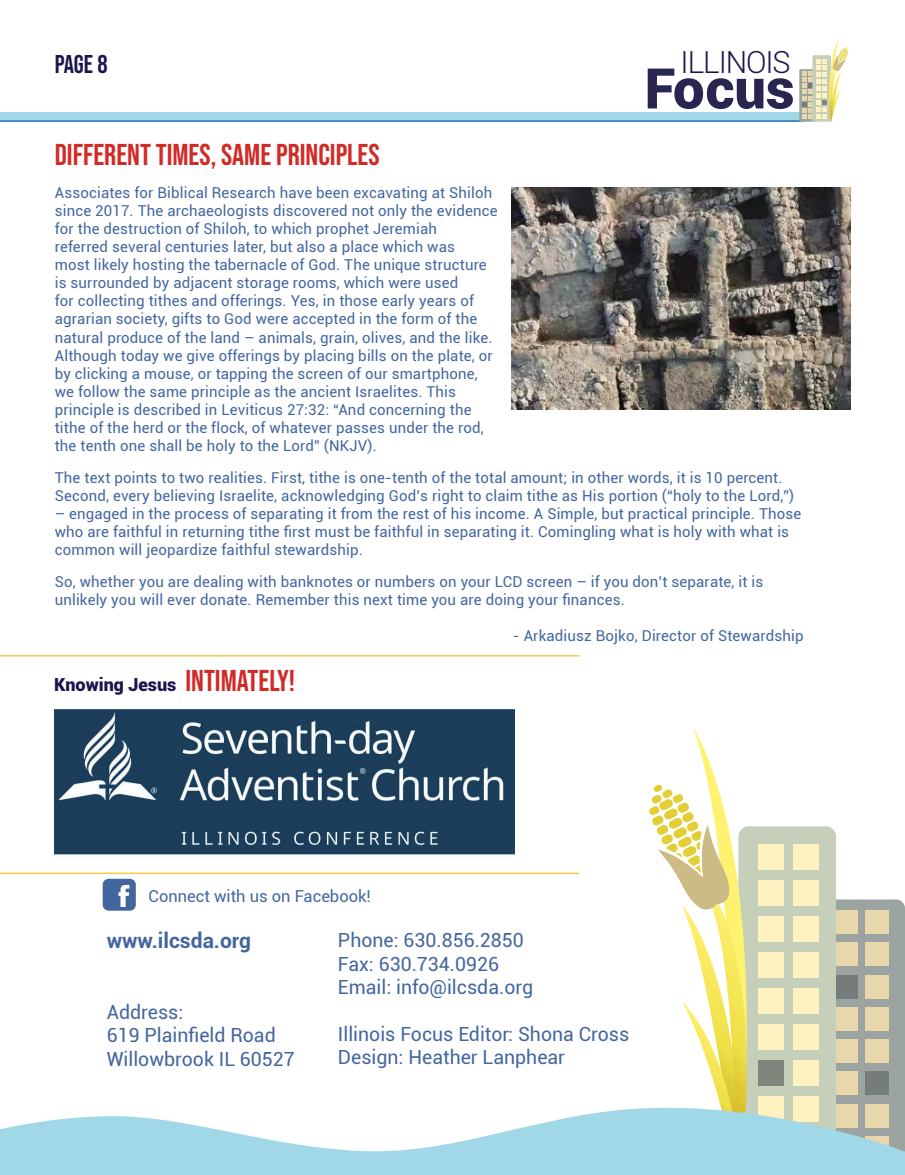
<style>
.page{position:relative;width:905px;height:1175px;background:#fff}
.page>*{position:absolute;margin:0;border:0;box-sizing:border-box;transform-origin:0 0}
.t1{font:900 56.1px "Roboto";color:#282551}
.t2{font:300 30.45px "Roboto";letter-spacing:-.04em;color:#1c164f}
.t3{font:30px "Bebas Neue";color:#d12b27}
.t4{font:25.5px "Bebas Neue";color:#1c164f}
.t5{font:700 21px "Roboto";color:#4366a0}
.t6{font:19.5px/23.4px "Roboto";color:#4366a0}
.t7{font:900 18px "Roboto";color:#1c164f}
.t8{font:16.5px "Roboto";color:#4366a0}
.t9{font:15px/18px "Roboto";letter-spacing:.01em;color:#4366a0}
.s1{font-family:"Bebas Neue";font-weight:400;font-size:30px;color:#d12b27}
</style>
<div class="page">
<img style="left:511px;top:187px;width:339px;height:222px">
<img style="left:54px;top:709px;width:460px;height:180px">
<svg style="left:103px;top:878px;width:33px;height:32px"></svg>
<svg style="left:649px;top:727px;width:255px;height:368px"></svg>
<svg style="left:0;top:1095px;width:904px;height:79px;fill:#a0d8e7"></svg>
<hr style="left:0;top:655px;width:579px;height:1px;background:#f5ca4b">
<div style="left:0;top:114px;width:803px;height:7px;background:#a0d8e7"></div>
<div style="left:0;top:112px;width:803px;height:7px;background:#a0d8e7"></div>
<svg style="left:799px;top:36px;width:49px;height:86px"></svg>
<hr style="left:0;top:872px;width:579px;height:2px;background:#f5ca4b">
<h3 class="t4" style="left:55px;top:50px;width:54px">PAGE 8</h3>
<h3 class="t3" style="left:55px;top:138px;width:326px">DIFFERENT TIMES, SAME PRINCIPLES</h3>
<h2 class="t2" style="left:680px;top:41px;width:112px">ILLINOIS</h2>
<h1 class="t1" style="left:644px;top:49px;width:152px">Focus</h1>
<p class="t9" style="left:55px;top:183px;width:444px">Associates for Biblical Research have been excavating at Shiloh since 2017. The archaeologists discovered not only the evidence for the destruction of Shiloh, to which prophet Jeremiah<br>referred several centuries later, but also a place which was<br>most likely hosting the tabernacle of God. The unique structure is surrounded by adjacent storage rooms, which were used<br>for collecting tithes and offerings. Yes, in those early years of agrarian society, gifts to God were accepted in the form of the natural produce of the land – animals, grain, olives, and the like.<br>Although today we give offerings by placing bills on the plate, or by clicking a mouse, or tapping the screen of our smartphone, we follow the same principle as the ancient Israelites. This principle is described in Leviticus 27:32: “And concerning the tithe of the herd or the flock, of whatever passes under the rod, the tenth one shall be holy to the Lord” (NKJV).</p>
<p class="t9" style="left:55px;top:468px;width:741px">The text points to two realities. First, tithe is one-tenth of the total amount; in other words, it is 10 percent.<br>Second, every believing Israelite, acknowledging God’s right to claim tithe as His portion (“holy to the Lord,”)</p>
<p class="t9" style="left:55px;top:504px;width:748px">– engaged in the process of separating it from the rest of his income. A Simple, but practical principle. Those who are faithful in returning tithe first must be faithful in separating it. Comingling what is holy with what is common will jeopardize faithful stewardship.</p>
<p class="t9" style="left:55px;top:572px;width:710px">So, whether you are dealing with banknotes or numbers on your LCD screen – if you don’t separate, it is unlikely you will ever donate. Remember this next time you are doing your finances.</p>
<p class="t9" style="left:513px;top:626px;width:292px">- Arkadiusz Bojko, Director of Stewardship</p>
<p class="t7" style="left:54px;top:671px;width:243px">Knowing Jesus <span class="s1">INTIMATELY!</span></p>
<p class="t8" style="left:148px;top:884px;width:224px">Connect with us on Facebook!</p>
<h3 class="t6" style="left:338px;top:928px;width:197px">Phone: 630.856.2850<br>Fax: 630.734.0926<br>Email: info@ilcsda.org</h3>
<h3 class="t6" style="left:338px;top:1021px;width:293px">Illinois Focus Editor: Shona Cross<br>Design: Heather Lanphear</h3>
<h3 class="t5" style="left:107px;top:926px;width:146px">www.ilcsda.org</h3>
<h3 class="t6" style="left:107px;top:999px;width:190px">Address:<br>619 Plainfield Road<br>Willowbrook IL 60527</h3>
</div>
